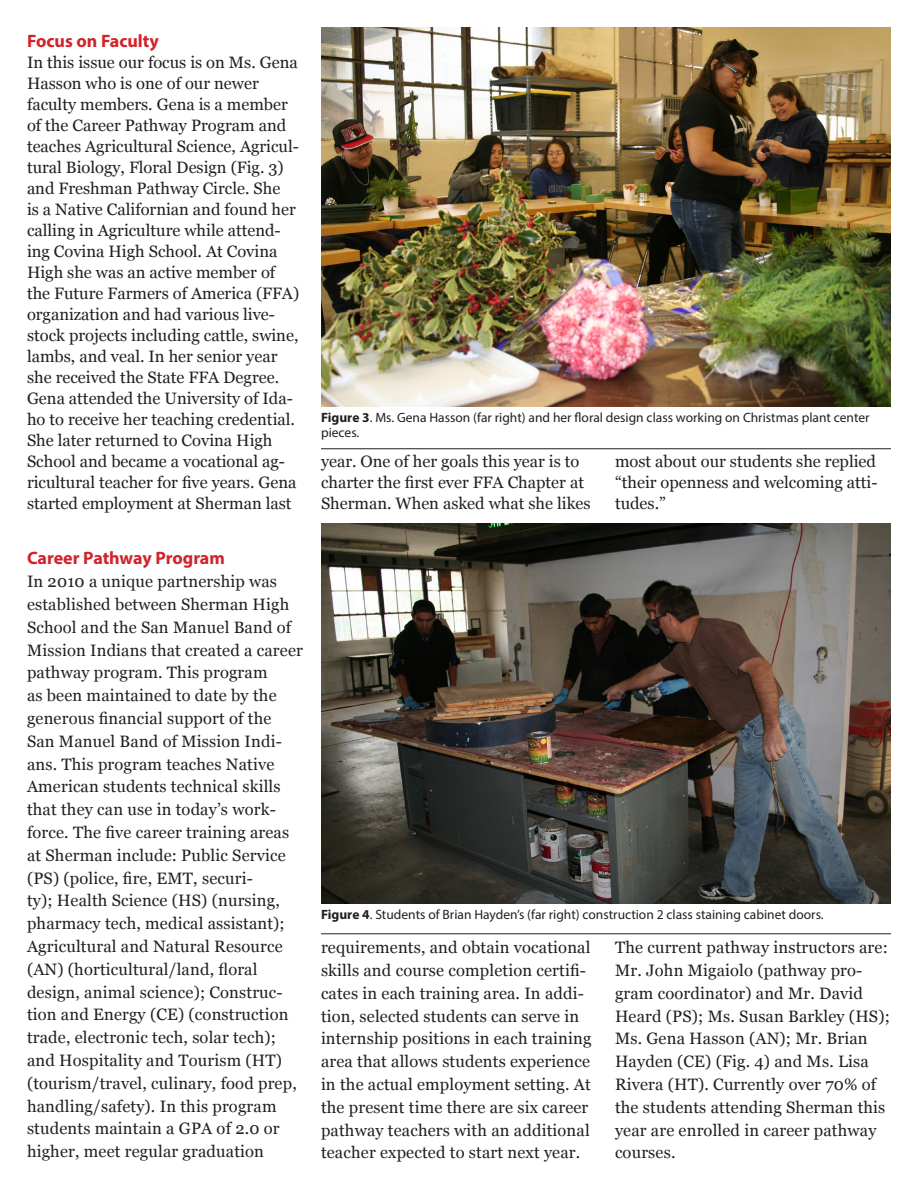
<style>
.page{position:relative;width:918px;height:1188px;background:#fff}
.page>*{position:absolute;margin:0;border:0;box-sizing:border-box;transform-origin:0 0}
.Subhead{font:700 18px "Myriad Pro";color:#d1232a}
.Body_Text{font:16.5px/22.8px "Georgia";letter-spacing:.01em;color:#231f20}
.Captions{font:13.5px/15px "Myriad Pro";color:#231f20}
.s1{font-weight:700}
</style>
<div class="page">
<img style="left:321px;top:27px;width:570px;height:380px">
<img style="left:321px;top:524px;width:570px;height:380px">
<hr style="left:321px;top:448px;width:570px;height:1px;background:#231f20">
<hr style="left:321px;top:933px;width:570px;height:1px;background:#231f20">
<p class="Subhead" style="left:27px;top:29px;width:134px">Focus on Faculty</p>
<p class="Body_Text" style="left:27px;top:51px;width:274px;line-height:21px">In this issue our focus is on Ms. Gena Hasson who is one of our newer faculty members. Gena is a member of the Career Pathway Program and teaches Agricultural Science, Agricul&shy;tural Biology, Floral Design (Fig. 3) and Freshman Pathway Circle. She<br>is a Native Californian and found her calling in Agriculture while attend&shy;ing Covina High School. At Covina High she was an active member of the Future Farmers of America (FFA) organization and had various live&shy;stock projects including cattle, swine, lambs, and veal. In her senior year she received the State FFA Degree.<br>Gena attended the University of Ida&shy;ho to receive her teaching credential.<br>She later returned to Covina High School and became a vocational ag&shy;ricultural teacher for five years. Gena started employment at Sherman last</p>
<p class="Subhead" style="left:27px;top:546px;width:199px">Career Pathway Program</p>
<p class="Body_Text" style="left:27px;top:569px;width:277px">In 2010 a unique partnership was established between Sherman High School and the San Manuel Band of Mission Indians that created a career pathway program. This program<br>as been maintained to date by the generous financial support of the San Manuel Band of Mission Indi&shy;ans. This program teaches Native American students technical skills that they can use in today’s work&shy;force. The five career training areas at Sherman include: Public Service (PS) (police, fire, EMT, securi-<br>ty); Health Science (HS) (nursing, pharmacy tech, medical assistant); Agricultural and Natural Resource (AN) (horticultural/land, floral design, animal science); Construc&shy;tion and Energy (CE) (construction trade, electronic tech, solar tech); and Hospitality and Tourism (HT) (tourism/travel, culinary, food prep, handling/safety). In this program students maintain a GPA of 2.0 or higher, meet regular graduation</p>
<p class="Captions" style="left:321px;top:409px;width:550px"><span class="s1">Figure 3</span>. Ms. Gena Hasson (far right) and her floral design class working on Christmas plant center pieces.</p>
<p class="Body_Text" style="left:321px;top:450px;width:271px;line-height:21px">year. One of her goals this year is to charter the first ever FFA Chapter at<br>Sherman. When asked what she likes</p>
<p class="Body_Text" style="left:615px;top:450px;width:264px;line-height:21px;text-align:justify">most about our students she replied “their openness and welcoming atti&shy;tudes.”</p>
<p class="Captions" style="left:321px;top:906px;width:504px"><span class="s1">Figure 4</span>. Students of Brian Hayden’s (far right) construction 2 class staining cabinet doors.</p>
<p class="Body_Text" style="left:321px;top:935px;width:272px">requirements, and obtain vocational skills and course completion certifi&shy;cates in each training area. In addi&shy;tion, selected students can serve in internship positions in each training area that allows students experience in the actual employment setting. At the present time there are six career pathway teachers with an additional teacher expected to start next year.</p>
<p class="Body_Text" style="left:615px;top:935px;width:276px">The current pathway instructors are:<br>Mr. John Migaiolo (pathway pro&shy;gram coordinator) and Mr. David<br>Heard (PS); Ms. Susan Barkley (HS);<br>Ms. Gena Hasson (AN); Mr. Brian<br>Hayden (CE) (Fig. 4) and Ms. Lisa<br>Rivera (HT). Currently over 70% of the students attending Sherman this year are enrolled in career pathway courses.</p>
</div>
